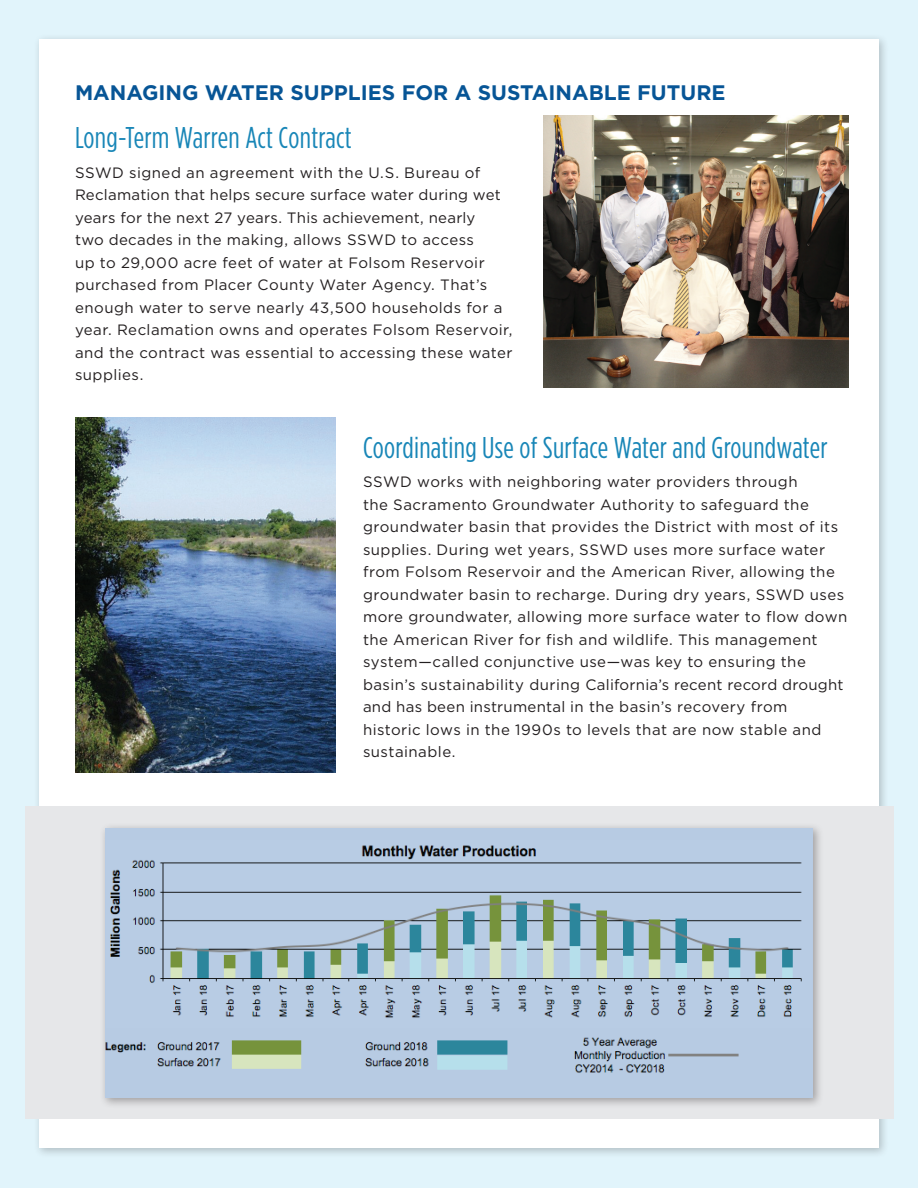
<style>
.page{position:relative;width:918px;height:1188px;background:#e1f4fb}
.page>*{position:absolute;margin:0;border:0;box-sizing:border-box;transform-origin:0 0}
.t1{font:30px "Gotham Condensed";letter-spacing:.01em;color:#1886b7}
.t2{font:700 21px "Gotham";color:#075596}
.t3{font:15px/22.5px "Gotham";letter-spacing:.03em;color:#231f20}
</style>
<div class="page">
<div style="left:33px;top:33px;width:856px;height:1126px;background:#231f20;opacity:.25"></div>
<div style="left:39px;top:39px;width:840px;height:1109px;background:#fff"></div>
<div style="left:25px;top:807px;width:868px;height:312px;background:#e6e7e9"></div>
<img style="left:543px;top:116px;width:306px;height:272px">
<img style="left:75px;top:418px;width:261px;height:354px">
<div style="left:99px;top:822px;width:724px;height:286px;background:#231f20;opacity:.35"></div>
<img style="left:105px;top:828px;width:708px;height:270px">
<h2 class="t2" style="left:75px;top:81px;width:652px">MANAGING WATER SUPPLIES FOR A SUSTAINABLE FUTURE</h2>
<h1 class="t1" style="left:75px;top:122px;width:278px">Long-Term Warren Act Contract</h1>
<p class="t3" style="left:75px;top:161px;width:439px">SSWD signed an agreement with the U.S. Bureau of Reclamation that helps secure surface water during wet years for the next 27 years. This achievement, nearly<br>two decades in the making, allows SSWD to access<br>up to 29,000 acre feet of water at Folsom Reservoir purchased from Placer County Water Agency. That’s enough water to serve nearly 43,500 households for a year. Reclamation owns and operates Folsom Reservoir, and the contract was essential to accessing these water supplies.</p>
<h1 class="t1" style="left:363px;top:432px;width:466px">Coordinating Use of Surface Water and Groundwater</h1>
<p class="t3" style="left:363px;top:470px;width:486px">SSWD works with neighboring water providers through<br>the Sacramento Groundwater Authority to safeguard the groundwater basin that provides the District with most of its supplies. During wet years, SSWD uses more surface water from Folsom Reservoir and the American River, allowing the groundwater basin to recharge. During dry years, SSWD uses more groundwater, allowing more surface water to flow down the American River for fish and wildlife. This management system—called conjunctive use—was key to ensuring the basin’s sustainability during California’s recent record drought and has been instrumental in the basin’s recovery from historic lows in the 1990s to levels that are now stable and sustainable.</p>
</div>
